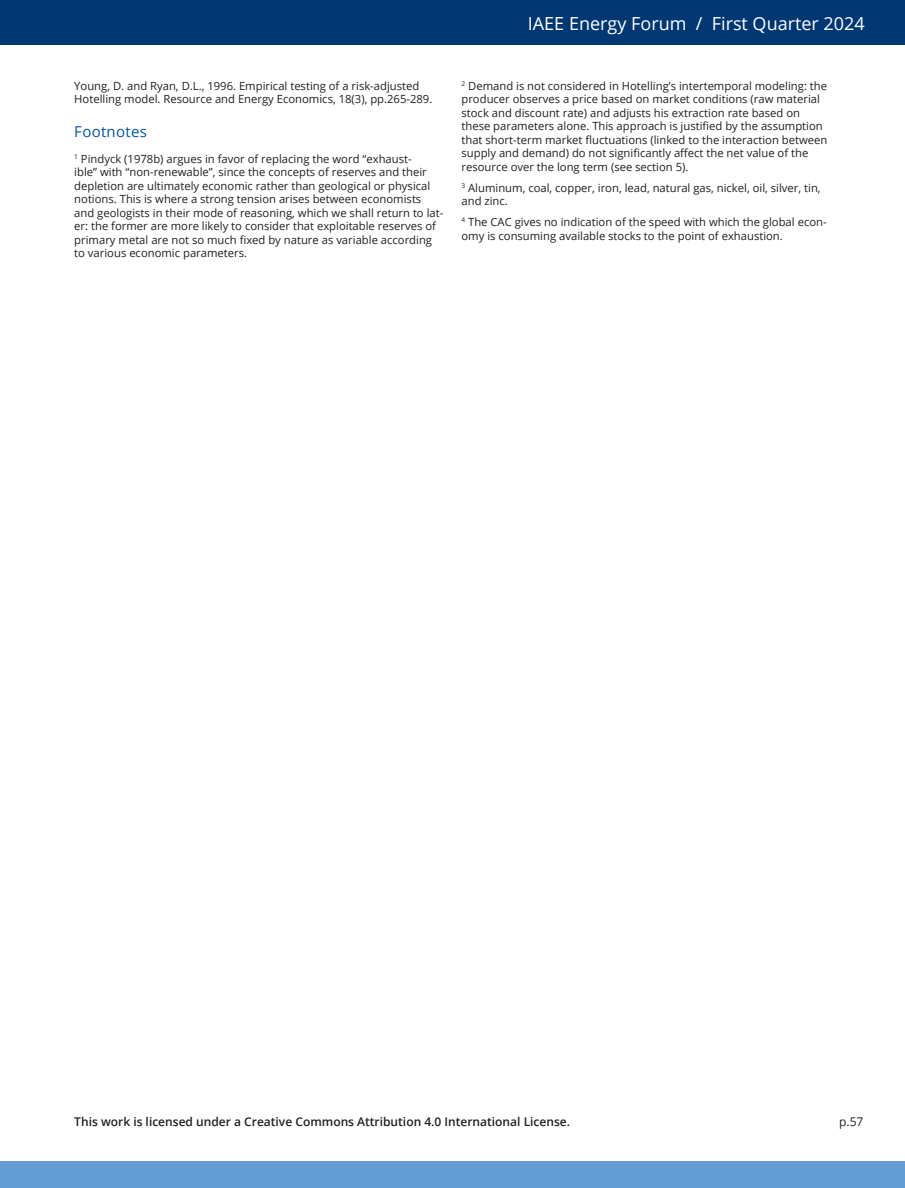
<style>
.page{position:relative;width:905px;height:1188px;background:#fff}
.page>*{position:absolute;margin:0;border:0;box-sizing:border-box;transform-origin:0 0}
.t1{font:18px "Open Sans";color:#fff}
.Heading_NEW{font:15px "Open Sans";letter-spacing:.02em;color:#0155a5}
.t2{font:600 12px "Open Sans";color:#231f20}
.t3{font:12px "Open Sans";color:#231f20}
.Footnotes___References_NEW{font:11.25px/13.5px "Open Sans";color:#231f20}
</style>
<div class="page">
<div style="left:0;top:0;width:904px;height:45px;background:#013874"></div>
<div style="left:0;top:1161px;width:904px;height:27px;background:#639dd4"></div>
<h1 class="t1" style="left:528px;top:11px;width:338px">IAEE Energy Forum / First Quarter 2024</h1>
<p class="Footnotes___References_NEW" style="left:74px;top:78px;width:359px">Young, D. and Ryan, D.L., 1996. Empirical testing of a risk-adjusted<br>Hotelling model. Resource and Energy Economics, 18(3), pp.265-289.</p>
<p class="Heading_NEW" style="left:74px;top:122px;width:74px">Footnotes</p>
<p class="Footnotes___References_NEW" style="left:74px;top:151px;width:370px"><sup>1</sup> Pindyck (1978b) argues in favor of replacing the word “exhaust-<br>ible” with “non-renewable”, since the concepts of reserves and their depletion are ultimately economic rather than geological or physical notions. This is where a strong tension arises between economists and geologists in their mode of reasoning, which we shall return to lat&shy;er: the former are more likely to consider that exploitable reserves of primary metal are not so much fixed by nature as variable according to various economic parameters.</p>
<p class="Footnotes___References_NEW" style="left:461px;top:78px;width:367px"><sup>2</sup> Demand is not considered in Hotelling’s intertemporal modeling: the producer observes a price based on market conditions (raw material stock and discount rate) and adjusts his extraction rate based on these parameters alone. This approach is justified by the assumption that short-term market fluctuations (linked to the interaction between supply and demand) do not significantly affect the net value of the resource over the long term (see section 5).</p>
<p class="Footnotes___References_NEW" style="left:461px;top:180px;width:360px"><sup>3</sup> Aluminum, coal, copper, iron, lead, natural gas, nickel, oil, silver, tin, and zinc.</p>
<p class="Footnotes___References_NEW" style="left:461px;top:215px;width:366px"><sup>4</sup> The CAC gives no indication of the speed with which the global econ&shy;omy is consuming available stocks to the point of exhaustion.</p>
<p class="t2" style="left:74px;top:1114px;width:497px">This work is licensed under a Creative Commons Attribution 4.0 International License.</p>
<p class="t3" style="left:839px;top:1114px;width:26px">p.57</p>
</div>
